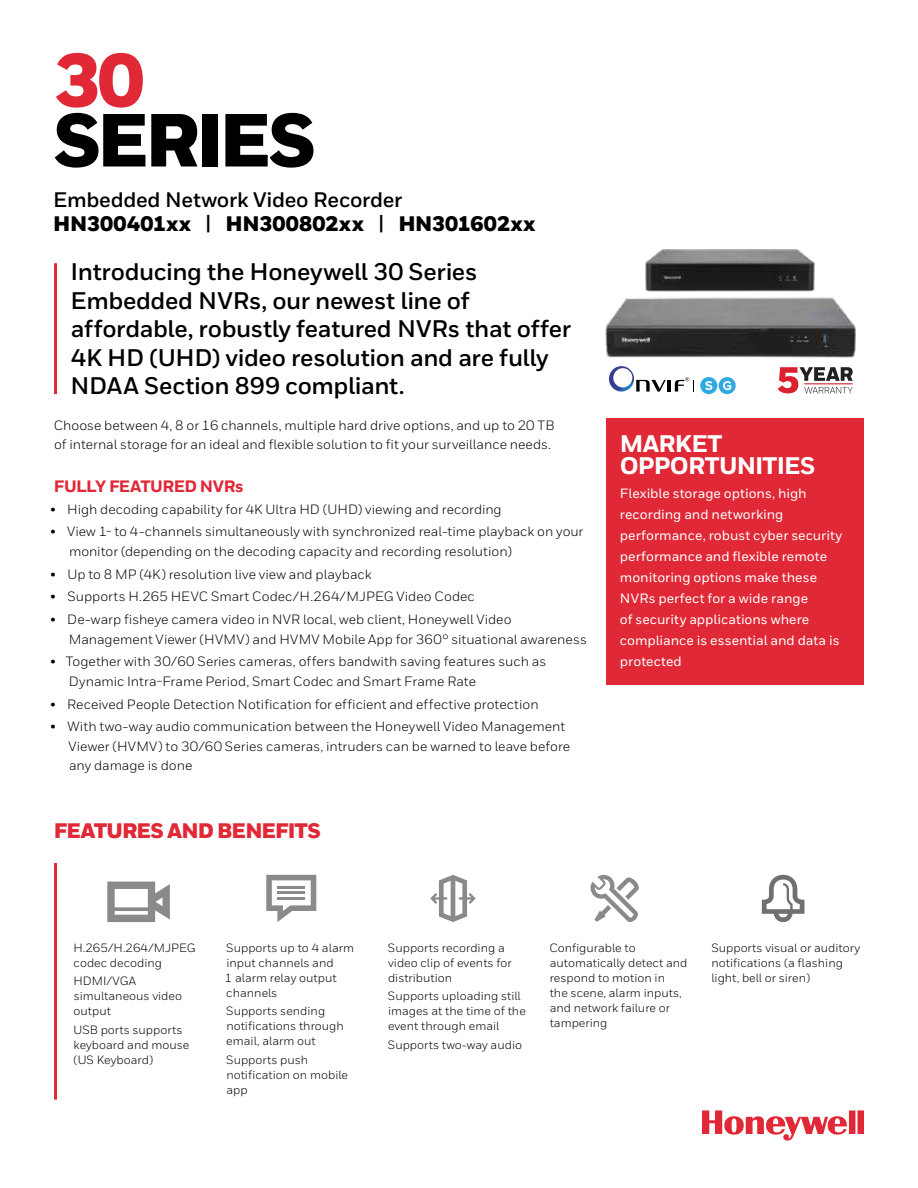
<style>
.page{position:relative;width:918px;height:1188px;background:#fff}
.page>*{position:absolute;margin:0;border:0;box-sizing:border-box;transform-origin:0 0}
.t1{font:900 75px "Honeywell Sans";letter-spacing:-.05em;color:#000}
.t2{font:900 75px "Honeywell Sans";color:#e02836}
.t3{font:700 24px/28.5px "Honeywell Sans";letter-spacing:-.015em;color:#000}
.t4{font:800 24px/22.5px "Honeywell Sans";letter-spacing:-.035em;color:#fff}
.t5{font:700 21px/24px "Honeywell Sans";letter-spacing:-.01em;color:#000}
.t6{font:900 21px "Honeywell Sans";letter-spacing:-.04em;color:#e02836}
.t7{font:800 16.5px "Honeywell Sans";letter-spacing:-.025em;color:#e02836}
.t8{font:13.5px/19.5px "Honeywell Sans";color:#000}
.t9{font:500 13.5px/21px "Honeywell Sans";color:#fff}
.t10{font:12px/15px "Honeywell Sans";color:#000}
.s1{font-weight:900}
</style>
<div class="page">
<svg style="left:702px;top:1110px;width:162px;height:31px"></svg>
<hr style="left:54px;top:863px;width:3px;height:59px;background:#e02836">
<hr style="left:54px;top:922px;width:3px;height:178px;background:#e02836">
<svg style="left:107px;top:882px;width:63px;height:40px"></svg>
<svg style="left:266px;top:875px;width:50px;height:47px"></svg>
<hr style="left:277px;top:886px;width:28px;height:3px;background:#8a8a8a">
<hr style="left:277px;top:892px;width:28px;height:2px;background:#8a8a8a">
<hr style="left:277px;top:897px;width:28px;height:3px;background:#8a8a8a">
<svg style="left:430px;top:875px;width:46px;height:47px"></svg>
<svg style="left:591px;top:875px;width:48px;height:47px"></svg>
<svg style="left:762px;top:875px;width:42px;height:47px"></svg>
<hr style="left:54px;top:263px;width:3px;height:131px;background:#e02836">
<hr style="left:667px;top:380px;width:4px;height:12px;background:#000">
<svg style="left:609px;top:366px;width:57px;height:26px"></svg>
<svg style="left:675px;top:377px;width:19px;height:15px"></svg>
<div style="left:700px;top:377px;width:17px;height:17px;background:#2fa9e0;border-radius:50%"></div>
<svg style="left:705px;top:381px;width:7px;height:9px"></svg>
<div style="left:719px;top:377px;width:17px;height:17px;background:#2fa9e0;border-radius:50%"></div>
<svg style="left:723px;top:381px;width:8px;height:9px"></svg>
<svg style="left:778px;top:367px;width:75px;height:26px"></svg>
<hr style="left:804px;top:384px;width:49px;height:1px;background:#db212e">
<div style="left:606px;top:418px;width:258px;height:267px;background:#e02836"></div>
<img style="left:645px;top:249px;width:170px;height:43px">
<img style="left:605px;top:297px;width:251px;height:61px">
<h1 class="t2" style="left:53px;top:34px;width:93px">30</h1>
<h1 class="t1" style="left:53px;top:94px;width:265px">SERIES</h1>
<h3 class="t5" style="left:53px;top:188px;width:484px">Embedded Network Video Recorder<br><span class="s1">HN300401xx</span> | <span class="s1">HN300802xx</span> | <span class="s1">HN301602xx</span></h3>
<h2 class="t3" style="left:71px;top:258px;width:502px">Introducing the Honeywell 30 Series Embedded NVRs, our newest line of affordable, robustly featured NVRs that offer 4K HD (UHD) video resolution and are fully NDAA Section 899 compliant.</h2>
<p class="t8" style="left:54px;top:415px;width:502px">Choose between 4, 8 or 16 channels, multiple hard drive options, and up to 20 TB of internal storage for an ideal and flexible solution to fit your surveillance needs.</p>
<p class="t7" style="left:54px;top:476px;width:191px">FULLY FEATURED NVRs</p>
<p class="t8" style="left:50px;top:499px;width:453px">• High decoding capability for 4K Ultra HD (UHD) viewing and recording</p>
<p class="t8" style="left:69px;top:522px;width:516px;text-indent:-19px">• View 1- to 4-channels simultaneously with synchronized real-time playback on your monitor (depending on the decoding capacity and recording resolution)</p>
<p class="t8" style="left:50px;top:564px;width:323px">• Up to 8 MP (4K) resolution live view and playback</p>
<p class="t8" style="left:50px;top:587px;width:426px">• Supports H.265 HEVC Smart Codec/H.264/MJPEG Video Codec</p>
<p class="t8" style="left:69px;top:610px;width:520px;text-indent:-19px">• De-warp fisheye camera video in NVR local, web client, Honeywell Video<br>Management Viewer (HVMV) and HVMV Mobile App for 360° situational awareness</p>
<p class="t8" style="left:69px;top:652px;width:479px;text-indent:-19px">• Together with 30/60 Series cameras, offers bandwith saving features such as<br>Dynamic Intra-Frame Period, Smart Codec and Smart Frame Rate</p>
<p class="t8" style="left:50px;top:694px;width:490px">• Received People Detection Notification for efficient and effective protection</p>
<p class="t8" style="left:69px;top:717px;width:503px;text-indent:-18px">• With two-way audio communication between the Honeywell Video Management<br>Viewer (HVMV) to 30/60 Series cameras, intruders can be warned to leave before any damage is done</p>
<h3 class="t6" style="left:54px;top:817px;width:269px">FEATURES AND BENEFITS</h3>
<h2 class="t4" style="left:620px;top:433px;width:197px">MARKET<br>OPPORTUNITIES</h2>
<p class="t9" style="left:620px;top:483px;width:224px">Flexible storage options, high recording and networking performance, robust cyber security performance and flexible remote monitoring options make these<br>NVRs perfect for a wide range<br>of security applications where compliance is essential and data is protected</p>
<p class="t10" style="left:73px;top:940px;width:124px">H.265/H.264/MJPEG codec decoding</p>
<p class="t10" style="left:73px;top:974px;width:110px">HDMI/VGA simultaneous video output</p>
<p class="t10" style="left:74px;top:1023px;width:117px">USB ports supports keyboard and mouse (US Keyboard)</p>
<p class="t10" style="left:225px;top:940px;width:131px">Supports up to 4 alarm input channels and<br>1 alarm relay output channels</p>
<p class="t10" style="left:226px;top:1004px;width:119px">Supports sending notifications through email, alarm out</p>
<p class="t10" style="left:226px;top:1053px;width:123px">Supports push notification on mobile app</p>
<p class="t10" style="left:388px;top:940px;width:125px">Supports recording a video clip of events for distribution</p>
<p class="t10" style="left:388px;top:989px;width:139px">Supports uploading still images at the time of the event through email</p>
<p class="t10" style="left:388px;top:1038px;width:136px">Supports two-way audio</p>
<p class="t10" style="left:549px;top:940px;width:140px">Configurable to automatically detect and respond to motion in<br>the scene, alarm inputs, and network failure or tampering</p>
<p class="t10" style="left:711px;top:940px;width:151px">Supports visual or auditory notifications (a flashing light, bell or siren)</p>
</div>
